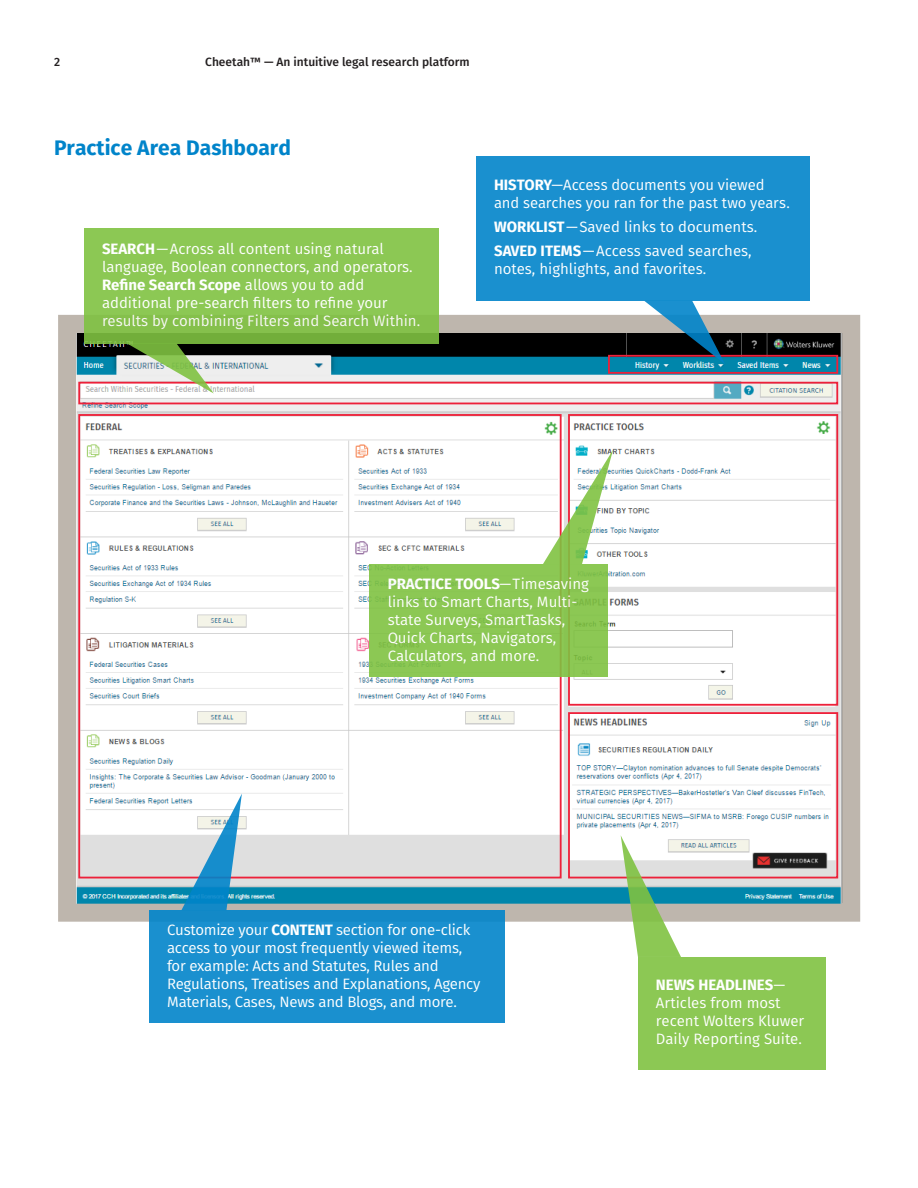
<style>
.page{position:relative;width:918px;height:1188px;background:#fff}
.page>*{position:absolute;margin:0;border:0;box-sizing:border-box;transform-origin:0 0}
.t1{font:700 21px "Fira Sans";color:#0084ca}
.t2{font:15px/18px "Fira Sans";color:#fff}
.t3{font:500 12px "Fira Sans";color:#231f20}
.s1{font-weight:700}
</style>
<div class="page">
<svg style="left:58px;top:306px;width:803px;height:616px"></svg>
<div style="left:608px;top:355px;width:230px;height:19px;border:2px solid #ed213a"></div>
<div style="left:78px;top:382px;width:760px;height:22px;border:2px solid #ed213a"></div>
<div style="left:78px;top:414px;width:484px;height:464px;border:2px solid #ed213a"></div>
<div style="left:568px;top:414px;width:270px;height:292px;border:2px solid #ed213a"></div>
<div style="left:568px;top:712px;width:270px;height:166px;border:2px solid #ed213a"></div>
<svg style="left:127px;top:344px;width:87px;height:50px;background:#afba9c"></svg>
<div style="left:476px;top:156px;width:334px;height:145px;background:#1a90cf"></div>
<svg style="left:644px;top:301px;width:81px;height:63px;background:#497388"></svg>
<svg style="left:84px;top:228px;width:354px;height:116px;background:#88c450"></svg>
<div style="left:149px;top:910px;width:356px;height:113px;background:#1a90cf"></div>
<svg style="left:181px;top:794px;width:61px;height:116px"></svg>
<svg style="left:621px;top:835px;width:60px;height:122px"></svg>
<div style="left:638px;top:957px;width:188px;height:113px;background:#8cc854"></div>
<svg style="left:543px;top:450px;width:70px;height:114px"></svg>
<div style="left:370px;top:564px;width:238px;height:113px;background:#8cc854"></div>
<p class="t3" style="left:54px;top:53px;width:8px">2</p>
<p class="t3" style="left:205px;top:53px;width:266px">Cheetah™ — An intuitive legal research platform</p>
<p class="t1" style="left:54px;top:130px;width:238px">Practice Area Dashboard</p>
<p class="t2" style="left:102px;top:240px;width:320px"><span class="s1">SEARCH</span>—Across all content using natural language, Boolean connectors, and operators.<br><span class="s1">Refine Search Scope</span> allows you to add additional pre-search filters to refine your results by combining Filters and Search Within.</p>
<p class="t2" style="left:494px;top:176px;width:297px"><span class="s1">HISTORY</span>—Access documents you viewed and searches you ran for the past two years.</p>
<p class="t2" style="left:494px;top:215px;width:265px;line-height:24px"><span class="s1">WORKLIST</span>—Saved links to documents.<br><span class="s1">SAVED ITEMS</span>—Access saved searches,</p>
<p class="t2" style="left:494px;top:260px;width:214px">notes, highlights, and favorites.</p>
<p class="t2" style="left:388px;top:574px;width:203px"><span class="s1">PRACTICE TOOLS</span>—Timesaving links to Smart Charts, Multi&shy;state Surveys, SmartTasks,<br>Quick Charts, Navigators,<br>Calculators, and more.</p>
<p class="t2" style="left:167px;top:920px;width:315px">Customize your <span class="s1">CONTENT</span> section for one-click access to your most frequently viewed items, for example: Acts and Statutes, Rules and Regulations, Treatises and Explanations, Agency Materials, Cases, News and Blogs, and more.</p>
<p class="t2" style="left:656px;top:976px;width:150px"><span class="s1">NEWS HEADLINES</span>—<br>Articles from most recent Wolters Kluwer<br>Daily Reporting Suite.</p>
</div>
